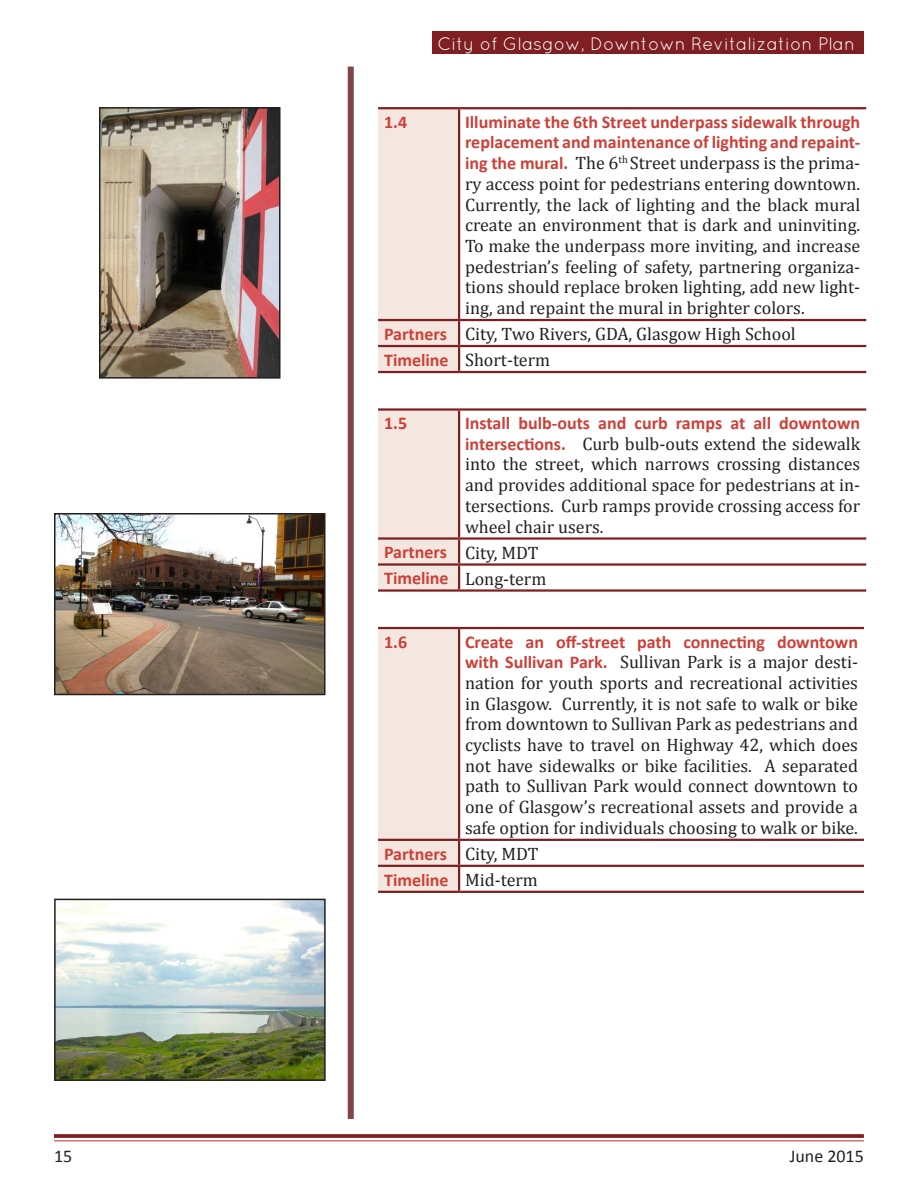
<style>
.page{position:relative;width:918px;height:1188px;background:#fff}
.page>*{position:absolute;margin:0;border:0;box-sizing:border-box;transform-origin:0 0}
.t1{font:18px/20.7px "Cambria";color:#231f20;text-align:justify}
.Heading_5{font:700 18px "Calibri";color:#cc4038}
.t2{font:18px "Quicksand";color:#fff}
.t3{font:18px "Calibri";color:#231f20}
.s1{font-family:"Calibri";font-weight:700;color:#cc4038}
</style>
<div class="page">
<svg style="left:54px;top:1134px;width:810px;height:4px;background:#862c2f"></svg>
<hr style="left:54px;top:1140px;width:810px;height:1px;background:#cc4038">
<div style="left:432px;top:31px;width:432px;height:23px;background:#7f1f22"></div>
<div style="left:348px;top:67px;width:6px;height:1052px;background:#7f4547"></div>
<div style="left:378px;top:109px;width:80px;height:262px;background:#f4e7e0"></div>
<hr style="left:458px;top:109px;width:2px;height:210px;background:#7f1f22">
<hr style="left:458px;top:321px;width:2px;height:24px;background:#7f1f22">
<hr style="left:378px;top:107px;width:81px;height:2px;background:#7f1f22">
<hr style="left:459px;top:107px;width:407px;height:2px;background:#7f1f22">
<hr style="left:378px;top:319px;width:81px;height:2px;background:#7f1f22">
<hr style="left:459px;top:319px;width:407px;height:2px;background:#7f1f22">
<hr style="left:378px;top:345px;width:81px;height:2px;background:#7f1f22">
<hr style="left:459px;top:345px;width:407px;height:2px;background:#7f1f22">
<hr style="left:378px;top:371px;width:81px;height:2px;background:#7f1f22">
<hr style="left:459px;top:371px;width:407px;height:2px;background:#7f1f22">
<hr style="left:458px;top:347px;width:2px;height:24px;background:#7f1f22">
<div style="left:378px;top:411px;width:80px;height:178px;background:#f4e7e0"></div>
<hr style="left:458px;top:411px;width:2px;height:126px;background:#7f1f22">
<hr style="left:458px;top:540px;width:2px;height:23px;background:#7f1f22">
<hr style="left:378px;top:408px;width:81px;height:3px;background:#7f1f22">
<hr style="left:459px;top:408px;width:407px;height:3px;background:#7f1f22">
<hr style="left:378px;top:537px;width:81px;height:3px;background:#7f1f22">
<hr style="left:459px;top:537px;width:407px;height:3px;background:#7f1f22">
<hr style="left:378px;top:563px;width:81px;height:3px;background:#7f1f22">
<hr style="left:459px;top:563px;width:407px;height:3px;background:#7f1f22">
<hr style="left:378px;top:589px;width:81px;height:3px;background:#7f1f22">
<hr style="left:459px;top:589px;width:407px;height:3px;background:#7f1f22">
<hr style="left:458px;top:566px;width:2px;height:23px;background:#7f1f22">
<div style="left:378px;top:629px;width:80px;height:262px;background:#f4e7e0"></div>
<hr style="left:458px;top:629px;width:2px;height:210px;background:#7f1f22">
<hr style="left:458px;top:841px;width:2px;height:24px;background:#7f1f22">
<hr style="left:378px;top:627px;width:81px;height:2px;background:#7f1f22">
<hr style="left:459px;top:627px;width:405px;height:2px;background:#7f1f22">
<hr style="left:378px;top:839px;width:81px;height:2px;background:#7f1f22">
<hr style="left:459px;top:839px;width:405px;height:2px;background:#7f1f22">
<hr style="left:378px;top:865px;width:81px;height:2px;background:#7f1f22">
<hr style="left:459px;top:865px;width:405px;height:2px;background:#7f1f22">
<hr style="left:378px;top:891px;width:81px;height:2px;background:#7f1f22">
<hr style="left:459px;top:891px;width:405px;height:2px;background:#7f1f22">
<hr style="left:458px;top:867px;width:2px;height:24px;background:#7f1f22">
<img style="left:102px;top:110px;width:176px;height:266px">
<div style="left:99px;top:107px;width:182px;height:272px;border:2px solid #231f20"></div>
<img style="left:57px;top:516px;width:266px;height:176px">
<div style="left:54px;top:513px;width:272px;height:182px;border:2px solid #231f20"></div>
<img style="left:57px;top:902px;width:266px;height:176px">
<div style="left:54px;top:899px;width:272px;height:182px;border:2px solid #231f20"></div>
<p class="t2" style="left:438px;top:33px;width:419px">City of Glasgow, Downtown Revitalization Plan</p>
<p class="Heading_5" style="left:384px;top:109px;width:25px">1.4</p>
<p class="t1" style="left:465px;top:111px;width:397px"><span class="s1">Illuminate the 6th Street underpass sidewalk through replacement and maintenance of lighting and repaint&shy;ing the mural.</span> The 6<sup>th</sup> Street underpass is the prima&shy;ry access point for pedestrians entering downtown.<br>Currently, the lack of lighting and the black mural create an environment that is dark and uninviting.<br>To make the underpass more inviting, and increase pedestrian’s feeling of safety, partnering organiza&shy;tions should replace broken lighting, add new light&shy;ing, and repaint the mural in brighter colors.</p>
<p class="Heading_5" style="left:384px;top:321px;width:64px">Partners</p>
<p class="t1" style="left:465px;top:323px;width:332px">City, Two Rivers, GDA, Glasgow High School</p>
<p class="Heading_5" style="left:384px;top:347px;width:66px">Timeline</p>
<p class="t1" style="left:465px;top:349px;width:87px">Short-term</p>
<p class="Heading_5" style="left:384px;top:410px;width:25px">1.5</p>
<p class="t1" style="left:465px;top:412px;width:397px"><span class="s1">Install bulb-outs and curb ramps at all downtown intersections.</span> Curb bulb-outs extend the sidewalk into the street, which narrows crossing distances and provides additional space for pedestrians at in&shy;tersections. Curb ramps provide crossing access for wheel chair users.</p>
<p class="Heading_5" style="left:384px;top:540px;width:64px">Partners</p>
<p class="t1" style="left:465px;top:542px;width:75px">City, MDT</p>
<p class="Heading_5" style="left:384px;top:566px;width:66px">Timeline</p>
<p class="t1" style="left:465px;top:568px;width:83px">Long-term</p>
<p class="Heading_5" style="left:384px;top:629px;width:25px">1.6</p>
<p class="t1" style="left:465px;top:631px;width:394px"><span class="s1">Create an off-street path connecting downtown with Sullivan Park.</span> Sullivan Park is a major desti&shy;nation for youth sports and recreational activities in Glasgow. Currently, it is not safe to walk or bike from downtown to Sullivan Park as pedestrians and cyclists have to travel on Highway 42, which does not have sidewalks or bike facilities. A separated path to Sullivan Park would connect downtown to one of Glasgow’s recreational assets and provide a safe option for individuals choosing to walk or bike.</p>
<p class="Heading_5" style="left:384px;top:841px;width:64px">Partners</p>
<p class="t1" style="left:465px;top:843px;width:75px">City, MDT</p>
<p class="Heading_5" style="left:384px;top:867px;width:66px">Timeline</p>
<p class="t1" style="left:465px;top:869px;width:74px">Mid-term</p>
<p class="t3" style="left:54px;top:1143px;width:20px">15</p>
<p class="t3" style="left:790px;top:1143px;width:76px">June 2015</p>
</div>
